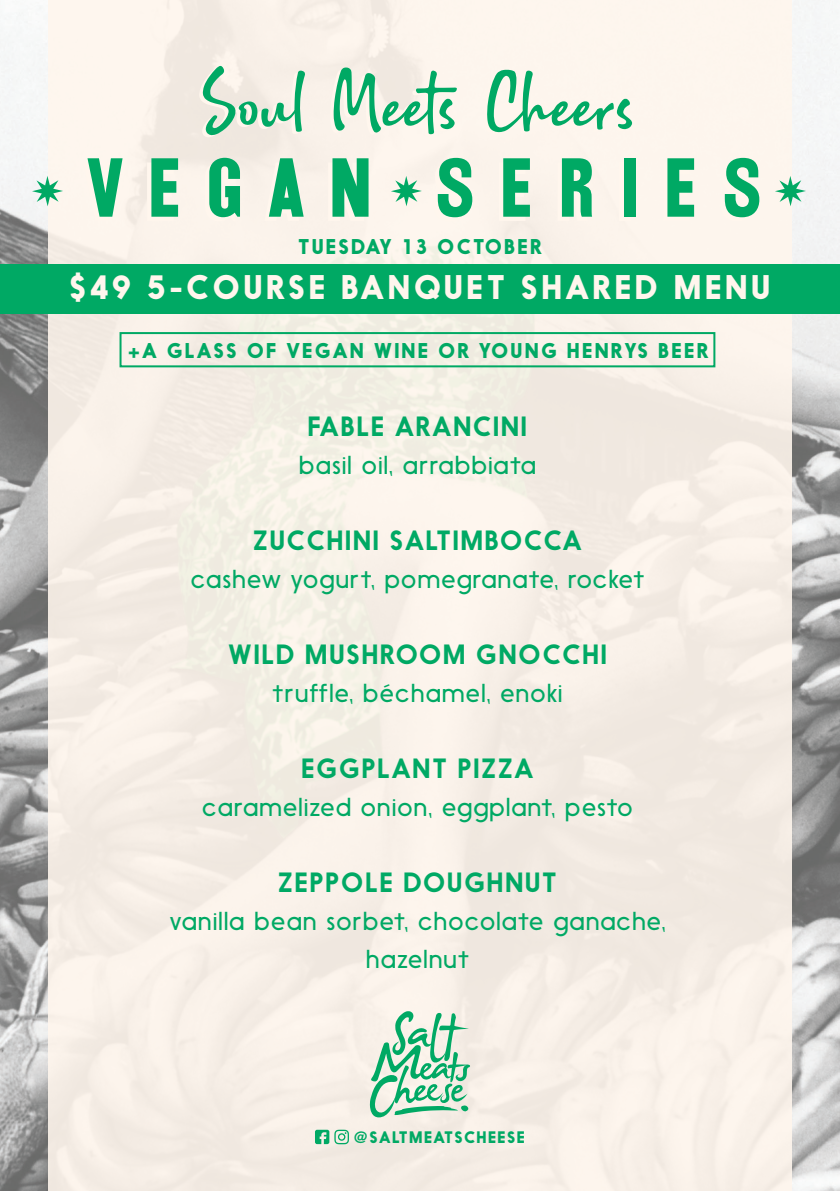
<style>
.page{position:relative;width:840px;height:1191px;background:#fff}
.page>*{position:absolute;margin:0;border:0;box-sizing:border-box;transform-origin:0 0}
.t1{font:72px "OPTI Railroad Gothic";letter-spacing:.32em;color:#00a964}
.t2{font:68.6px "Brillion";color:#00a964}
.t3{font:700 32px "Nanami";letter-spacing:.1em;color:#fff6ed}
.t4{font:300 26px/38px "Nanami";letter-spacing:.05em;color:#00a964;text-align:center}
.t5{font:26px "Nanami";letter-spacing:.05em;color:#00a964}
.t6{font:700 20px "Nanami";letter-spacing:.1em;color:#00a964}
.t7{font:700 15.6px "Nanami";letter-spacing:.08em;color:#00a964}
</style>
<div class="page">
<img style="left:0;top:0;width:839px;height:1191px">
<div style="left:48px;top:0;width:743px;height:1191px;background:#f7f0e7"></div>
<div style="left:0;top:264px;width:839px;height:49px;background:#00a964"></div>
<svg style="left:32px;top:176px;width:31px;height:30px"></svg>
<svg style="left:391px;top:176px;width:30px;height:30px"></svg>
<svg style="left:775px;top:176px;width:30px;height:30px"></svg>
<svg style="left:315px;top:1129px;width:34px;height:15px"></svg>
<svg style="left:369px;top:1011px;width:101px;height:106px"></svg>
<div style="left:119px;top:332px;width:596px;height:35px;border:2px solid #00a964"></div>
<p class="t2" style="left:202px;top:62px;width:436px">Soul Meets Cheers</p>
<p class="t1" style="left:82px;top:143px;width:677px">VEGAN SERIES</p>
<p class="t6" style="left:298px;top:234px;width:245px">TUESDAY 13 OCTOBER</p>
<p class="t3" style="left:69px;top:267px;width:702px">$49 5-COURSE BANQUET SHARED MENU</p>
<p class="t6" style="left:128px;top:338px;width:581px">+A GLASS OF VEGAN WINE OR YOUNG HENRYS BEER</p>
<p class="t5" style="left:307px;top:410px;width:221px">FABLE ARANCINI</p>
<p class="t4" style="left:299px;top:446px;width:238px">basil oil, arrabbiata</p>
<p class="t5" style="left:253px;top:524px;width:330px">ZUCCHINI SALTIMBOCCA</p>
<p class="t4" style="left:190px;top:560px;width:455px">cashew yogurt, pomegranate, rocket</p>
<p class="t5" style="left:228px;top:638px;width:380px">WILD MUSHROOM GNOCCHI</p>
<p class="t4" style="left:272px;top:674px;width:291px">truffle, béchamel, enoki</p>
<p class="t5" style="left:301px;top:752px;width:234px">EGGPLANT PIZZA</p>
<p class="t4" style="left:202px;top:788px;width:431px">caramelized onion, eggplant, pesto</p>
<p class="t5" style="left:278px;top:866px;width:280px">ZEPPOLE DOUGHNUT</p>
<p class="t4" style="left:170px;top:902px;width:496px">vanilla bean sorbet, chocolate ganache, hazelnut</p>
<p class="t7" style="left:354px;top:1127px;width:172px">@SALTMEATSCHEESE</p>
</div>
